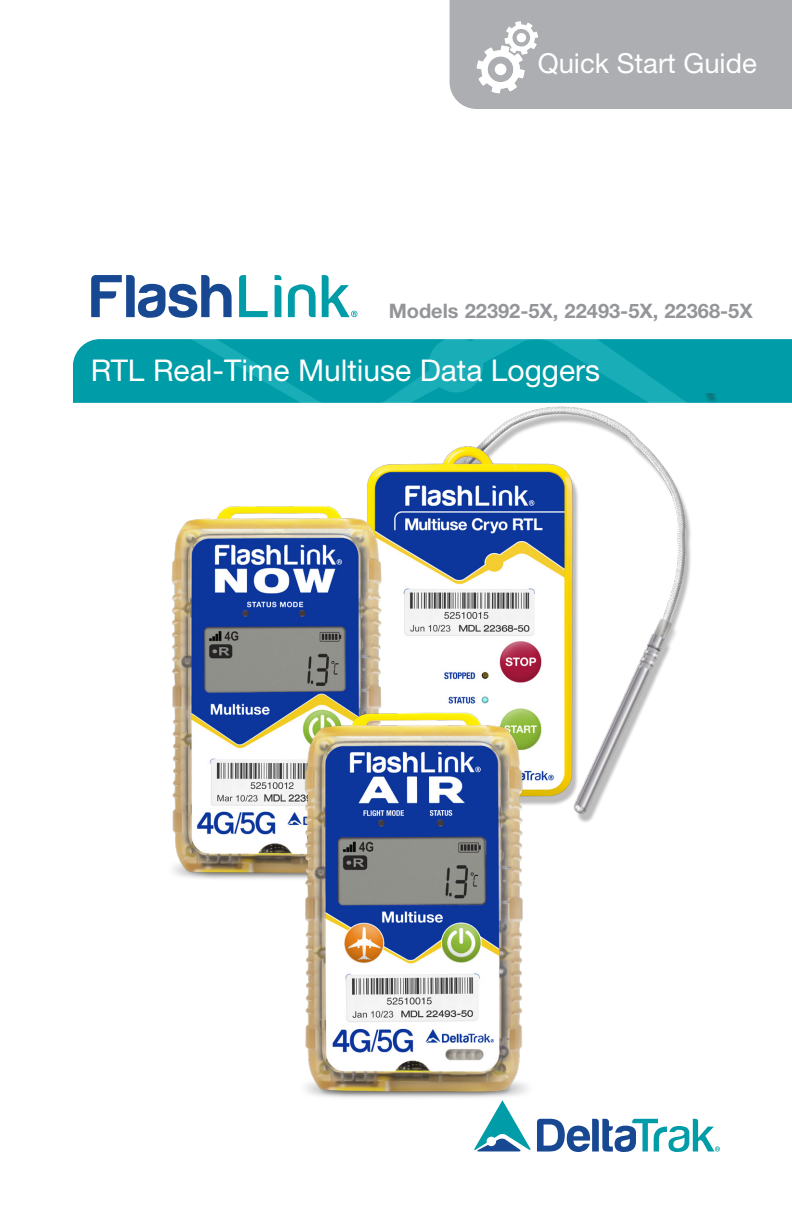
<style>
.page{position:relative;width:792px;height:1224px;background:#fff}
.page>*{position:absolute;margin:0;border:0;box-sizing:border-box;transform-origin:0 0}
.t1{font:30px "Helvetica Neue LT Std";color:#fff}
.t2{font:27.6px "Helvetica Neue LT Std";color:#fff}
.t3{font:700 20px "Helvetica Neue LT Std";color:#939598}
</style>
<div class="page">
<svg style="left:537px;top:1119px;width:183px;height:33px"></svg>
<svg style="left:474px;top:1144px;width:57px;height:7px"></svg>
<div style="left:450px;top:0;width:342px;height:109px;background:#adaeb2"></div>
<img style="left:73px;top:339px;width:719px;height:64px">
<svg style="left:91px;top:275px;width:141px;height:43px"></svg>
<svg style="left:239px;top:275px;width:29px;height:42px"></svg>
<svg style="left:275px;top:275px;width:6px;height:42px"></svg>
<svg style="left:288px;top:284px;width:28px;height:33px"></svg>
<svg style="left:322px;top:275px;width:35px;height:42px"></svg>
<img style="left:277px;top:394px;width:443px;height:428px">
<img style="left:171px;top:485px;width:220px;height:394px">
<img style="left:252px;top:671px;width:328px;height:473px">
<p class="t2" style="left:538px;top:47px;width:221px">Quick Start Guide</p>
<p class="t3" style="left:389px;top:299px;width:366px">Models 22392-5X, 22493-5X, 22368-5X</p>
<p class="t1" style="left:91px;top:353px;width:511px">RTL Real-Time Multiuse Data Loggers</p>
</div>
